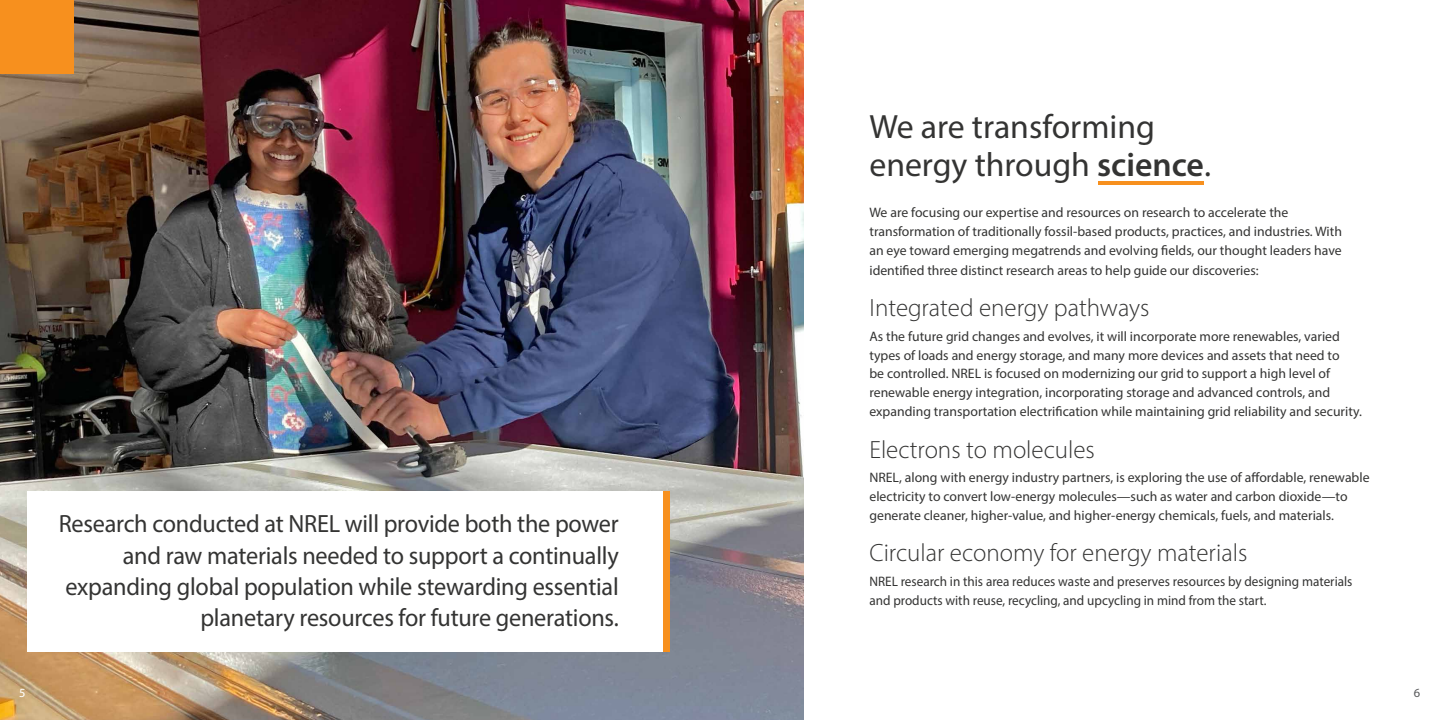
<style>
.page{position:relative;width:1440px;height:720px;background:#fff}
.page>*{position:absolute;margin:0;border:0;box-sizing:border-box;transform-origin:0 0}
.t1{font:33.75px/37.5px "Myriad Pro";color:#343433}
.t2{font:25px/31.2px "Myriad Pro";letter-spacing:-.01em;color:#343433;text-align:right}
.t3{font:300 25px "Myriad Pro";color:#343433}
.t4{font:13.75px/18.8px "Myriad Pro";color:#343433}
.t5{font:13.75px/18.8px "Myriad Pro";color:#343433;scale:.96 1}
.t6{font:12.5px "Myriad Pro";color:#fff}
.t7{font:12.5px "Myriad Pro";color:#58595b}
.s1{font-weight:600}
</style>
<div class="page">
<img style="left:0;top:0;width:804px;height:720px">
<div style="left:27px;top:491px;width:637px;height:160px;background:#fff"></div>
<div style="left:0;top:0;width:74px;height:74px;background:#f7901e"></div>
<div style="left:664px;top:491px;width:6px;height:160px;background:#f7901e"></div>
<hr style="left:1098px;top:181px;width:106px;height:4px;background:#f7901e">
<p class="t2" style="left:59px;top:508px;width:562px">Research conducted at NREL will provide both the power and raw materials needed to support a continually expanding global population while stewarding essential planetary resources for future generations.</p>
<p class="t1" style="left:869px;top:108px;width:343px">We are transforming energy through <span class="s1">science</span>.</p>
<p class="t4" style="left:869px;top:203px;width:474px">We are focusing our expertise and resources on research to accelerate the transformation of traditionally fossil-based products, practices, and industries. With an eye toward emerging megatrends and evolving felds, our thought leaders have</p>
<p class="t4" style="left:869px;top:260px;width:391px">identifed three distinct research areas to help guide our discoveries:</p>
<p class="t3" style="left:869px;top:293px;width:282px">Integrated energy pathways</p>
<p class="t4" style="left:869px;top:327px;width:494px">As the future grid changes and evolves, it will incorporate more renewables, varied types of loads and energy storage, and many more devices and assets that need to<br>be controlled. NREL is focused on modernizing our grid to support a high level of renewable energy integration, incorporating storage and advanced controls, and expanding transportation electrifcation while maintaining grid reliability and security.</p>
<p class="t3" style="left:869px;top:434px;width:227px">Electrons to molecules</p>
<p class="t4" style="left:869px;top:468px;width:502px">NREL, along with energy industry partners, is exploring the use of afordable, renewable electricity to convert low-energy molecules—such as water and carbon dioxide—to generate cleaner, higher-value, and higher-energy chemicals, fuels, and materials.</p>
<p class="t3" style="left:869px;top:538px;width:379px">Circular economy for energy materials</p>
<p class="t5" style="left:869px;top:572px;width:505px">NREL research in this area reduces waste and preserves resources by designing materials and products with reuse, recycling, and upcycling in mind from the start.</p>
<p class="t6" style="left:19px;top:685px;width:8px">5</p>
<p class="t7" style="left:1414px;top:685px;width:8px">6</p>
</div>
